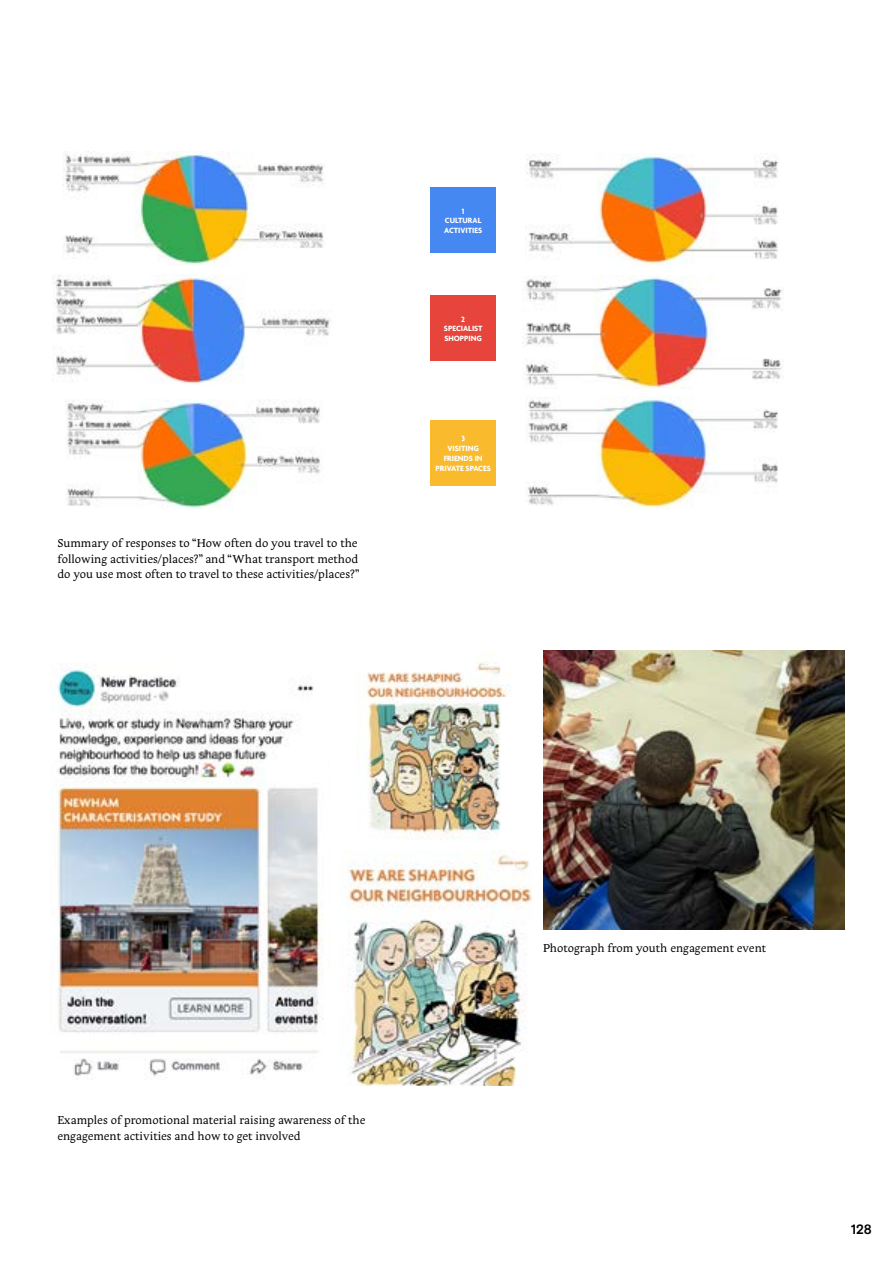
<style>
.page{position:relative;width:893px;height:1263px;background:#fff}
.page>*{position:absolute;margin:0;border:0;box-sizing:border-box;transform-origin:0 0}
.t1{font:13.5px/15.8px "Stockmar Pro NP";color:#000}
.t2{font:600 13.5px "ML Basis";color:#000}
.t3{font:700 8.25px/9.8px "Agenda";color:#fff;text-align:center}
</style>
<div class="page">
<img style="left:55px;top:665px;width:268px;height:414px">
<img style="left:67px;top:399px;width:253px;height:110px">
<img style="left:52px;top:274px;width:279px;height:110px">
<img style="left:62px;top:152px;width:262px;height:113px">
<img style="left:528px;top:397px;width:250px;height:111px">
<img style="left:524px;top:275px;width:260px;height:113px">
<img style="left:526px;top:153px;width:252px;height:112px">
<div style="left:431px;top:296px;width:65px;height:65px;background:#e7453c"></div>
<div style="left:431px;top:420px;width:65px;height:65px;background:#f9bb2d"></div>
<div style="left:431px;top:188px;width:65px;height:65px;background:#4688f1"></div>
<img style="left:357px;top:652px;width:153px;height:188px">
<img style="left:342px;top:850px;width:189px;height:236px">
<img style="left:544px;top:651px;width:301px;height:278px">
<p class="t1" style="left:57px;top:534px;width:303px">Summary of responses to “How often do you travel to the following activities/places?” and “What transport method do you use most often to travel to these activities/places?”</p>
<p class="t3" style="left:444px;top:206px;width:40px">1<br>CULTURAL<br>ACTIVITIES</p>
<p class="t3" style="left:444px;top:314px;width:40px">2<br>SPECIALIST<br>SHOPPING</p>
<p class="t3" style="left:436px;top:434px;width:57px">3<br>VISITING<br>FRIENDS IN<br>PRIVATE SPACES</p>
<p class="t1" style="left:57px;top:1112px;width:309px">Examples of promotional material raising awareness of the engagement activities and how to get involved</p>
<p class="t1" style="left:543px;top:940px;width:225px">Photograph from youth engagement event</p>
<p class="t2" style="left:851px;top:1221px;width:22px">128</p>
</div>
